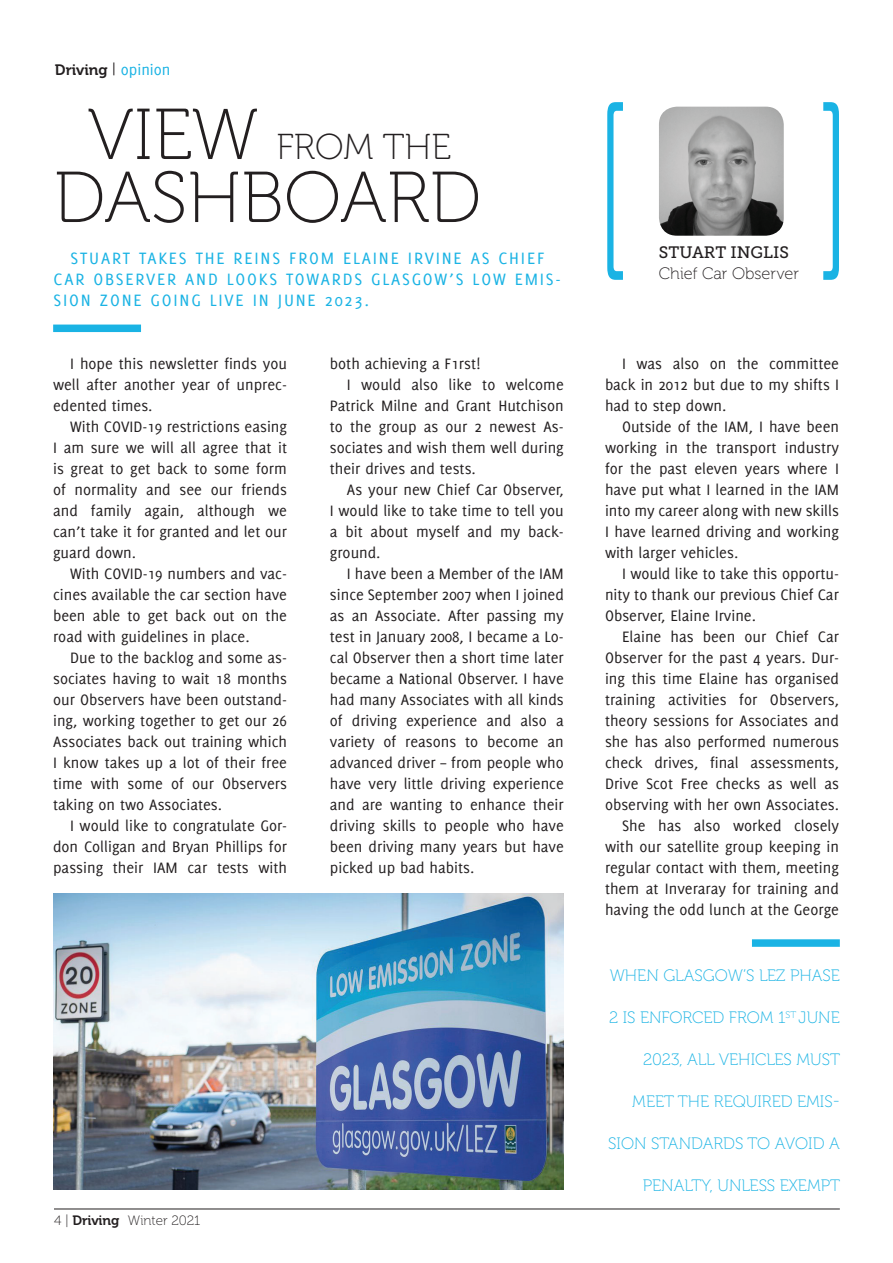
<style>
.page{position:relative;width:893px;height:1263px;background:#fff}
.page>*{position:absolute;margin:0;border:0;box-sizing:border-box;transform-origin:0 0}
.t1{font:72px "Museo 100";color:#231f20}
.t2{font:36px "Museo 100";color:#231f20}
.t3{font:18px "Delicious";letter-spacing:.1em;color:#1ab3e4}
.t4{font:16.5px/21px "Delicious";color:#231f20;text-align:justify}
.t5{font:16.5px "Museo 100";color:#1ab3e4}
.t6{font:16.5px "Museo 100";color:#231f20}
.t7{font:16.5px "Museo Slab 500";color:#231f20}
.t8{font:15px "Museo 700";color:#231f20}
.t9{font:13.5px "Museo 100";color:#231f20}
.s1{font-family:"Delicious";font-size:16.5px}
.s2{font-family:"Delicious";font-size:16.5px;color:#1ab3e4}
.s3{font-size:36px}
.s4{font-family:"Museo 700"}
</style>
<div class="page">
<hr style="left:54px;top:1209px;width:786px;height:1px;background:#231f20">
<img style="left:659px;top:107px;width:125px;height:129px">
<svg style="left:607px;top:102px;width:16px;height:178px"></svg>
<svg style="left:823px;top:102px;width:16px;height:178px"></svg>
<div style="left:53px;top:325px;width:88px;height:7px;background:#1ab3e4"></div>
<img style="left:53px;top:893px;width:511px;height:297px">
<div style="left:752px;top:939px;width:88px;height:8px;background:#1ab3e4"></div>
<p class="t8" style="left:55px;top:61px;width:117px">Driving <span class="s1">|</span> <span class="s2">opinion</span></p>
<h1 class="t1" style="left:88px;top:96px;width:233px">VIEW <span class="s3">FROM</span></h1>
<h2 class="t2" style="left:383px;top:128px;width:24px">THE</h2>
<h1 class="t1" style="left:54px;top:159px;width:429px">DASHBOARD</h1>
<p class="t3" style="left:71px;top:248px;width:42px">Stuart</p>
<p class="t3" style="left:139px;top:248px;width:68px">takes the</p>
<p class="t3" style="left:234px;top:248px;width:10px">reins</p>
<p class="t3" style="left:289px;top:248px;width:12px">from</p>
<p class="t3" style="left:343px;top:248px;width:10px">elaine</p>
<p class="t3" style="left:408px;top:248px;width:37px">irvine</p>
<p class="t3" style="left:471px;top:248px;width:38px">as chief</p>
<p class="t3" style="left:54px;top:269px;width:11px">car</p>
<p class="t3" style="left:93px;top:269px;width:11px">obser</p>
<p class="t3" style="left:146px;top:269px;width:51px">ver and</p>
<p class="t3" style="left:227px;top:269px;width:11px">loo</p>
<p class="t3" style="left:259px;top:269px;width:40px">ks towards</p>
<p class="t3" style="left:371px;top:269px;width:12px">glasgow</p>
<p class="t3" style="left:449px;top:269px;width:35px">’s low</p>
<p class="t3" style="left:515px;top:269px;width:11px">emis</p>
<p class="t3" style="left:556px;top:269px;width:7px">-</p>
<p class="t3" style="left:54px;top:290px;width:10px">sion</p>
<p class="t3" style="left:100px;top:290px;width:12px">zone</p>
<p class="t3" style="left:151px;top:290px;width:11px">going</p>
<p class="t3" style="left:210px;top:290px;width:161px">live in june 2023.</p>
<p class="t4" style="left:53px;top:353px;width:235px;text-indent:17px">I hope this newsletter finds you well after another year of unprec&shy;edented times.</p>
<p class="t4" style="left:53px;top:416px;width:235px;text-indent:17px">With COVID-19 restrictions easing I am sure we will all agree that it is great to get back to some form of normality and see our friends and family again, although we can’t take it for granted and let our guard down.</p>
<p class="t4" style="left:53px;top:563px;width:235px;text-indent:17px">With COVID-19 numbers and vac&shy;cines available the car section have been able to get back out on the road with guidelines in place.</p>
<p class="t4" style="left:53px;top:647px;width:235px;text-indent:17px">Due to the backlog and some as&shy;sociates having to wait 18 months our Observers have been outstand&shy;ing, working together to get our 26<br>Associates back out training which I know takes up a lot of their free time with some of our Observers taking on two Associates.</p>
<p class="t4" style="left:53px;top:815px;width:235px;text-indent:17px">I would like to congratulate Gor&shy;don Colligan and Bryan Phillips for passing their IAM car tests with</p>
<p class="t4" style="left:330px;top:353px;width:152px">both achieving a F1rst!</p>
<p class="t4" style="left:347px;top:374px;width:218px">I would also like to welcome</p>
<p class="t4" style="left:330px;top:395px;width:235px">Patrick Milne and Grant Hutchison</p>
<p class="t4" style="left:330px;top:416px;width:235px">to the group as our 2 newest As-</p>
<p class="t4" style="left:330px;top:437px;width:235px">sociates and wish them well during</p>
<p class="t4" style="left:330px;top:458px;width:147px">their drives and tests.</p>
<p class="t4" style="left:347px;top:479px;width:218px">As your new Chief Car Observer,</p>
<p class="t4" style="left:330px;top:500px;width:235px">I would like to take time to tell you</p>
<p class="t4" style="left:330px;top:521px;width:235px">a bit about myself and my back-</p>
<p class="t4" style="left:330px;top:542px;width:52px">ground.</p>
<p class="t4" style="left:347px;top:563px;width:218px">I have been a Member of the IAM</p>
<p class="t4" style="left:330px;top:584px;width:235px">since September 2007 when I joined</p>
<p class="t4" style="left:330px;top:605px;width:235px">as an Associate. After passing my</p>
<p class="t4" style="left:330px;top:626px;width:235px">test in January 2008, I became a Lo-</p>
<p class="t4" style="left:330px;top:647px;width:235px">cal Observer then a short time later</p>
<p class="t4" style="left:330px;top:668px;width:235px">became a National Observer. I have</p>
<p class="t4" style="left:330px;top:689px;width:235px">had many Associates with all kinds</p>
<p class="t4" style="left:330px;top:710px;width:235px">of driving experience and also a</p>
<p class="t4" style="left:330px;top:731px;width:235px">variety of reasons to become an</p>
<p class="t4" style="left:330px;top:752px;width:235px">advanced driver – from people who</p>
<p class="t4" style="left:330px;top:773px;width:235px">have very little driving experience</p>
<p class="t4" style="left:330px;top:794px;width:235px">and are wanting to enhance their</p>
<p class="t4" style="left:330px;top:815px;width:235px">driving skills to people who have</p>
<p class="t4" style="left:330px;top:836px;width:235px">been driving many years but have</p>
<p class="t4" style="left:330px;top:857px;width:146px">picked up bad habits.</p>
<p class="t9" style="left:54px;top:1213px;width:148px">4 | <span class="s4">Driving</span> WINTER 2021</p>
<p class="t7" style="left:659px;top:243px;width:132px">STUART INGLIS</p>
<p class="t6" style="left:659px;top:264px;width:142px">CHIEF CAR OBSERVER</p>
<p class="t4" style="left:605px;top:353px;width:235px;text-indent:17px">I was also on the committee back in 2012 but due to my shifts I had to step down.</p>
<p class="t4" style="left:605px;top:416px;width:235px;text-indent:17px">Outside of the IAM, I have been working in the transport industry for the past eleven years where I have put what I learned in the IAM into my career along with new skills I have learned driving and working with larger vehicles.</p>
<p class="t4" style="left:605px;top:563px;width:235px;text-indent:17px">I would like to take this opportu&shy;nity to thank our previous Chief Car Observer, Elaine Irvine.</p>
<p class="t4" style="left:605px;top:626px;width:235px;text-align:right">Elaine has been our Chief Car Observer for the past 4 years. Dur&shy;ing this time Elaine has organised training activities for Observers, theory sessions for Associates and she has also performed numerous check drives, final assessments, Drive Scot Free checks as well as observing with her own Associates.<br>She has also worked closely with our satellite group keeping in regular contact with them, meeting them at Inveraray for training and having the odd lunch at the George</p>
<p class="t5" style="left:610px;top:967px;width:14px">WHEN</p>
<p class="t5" style="left:663px;top:967px;width:169px">GLASGOW’S LEZ PHASE</p>
<p class="t5" style="left:609px;top:1009px;width:73px">2 IS ENFORCED</p>
<p class="t5" style="left:729px;top:1009px;width:21px">FROM</p>
<p class="t5" style="left:778px;top:1009px;width:52px">1<sup>ST</sup> JUNE</p>
<p class="t5" style="left:643px;top:1051px;width:87px">2023, ALL VEH</p>
<p class="t5" style="left:751px;top:1051px;width:81px">ICLES MUST</p>
<p class="t5" style="left:632px;top:1093px;width:12px">MEET</p>
<p class="t5" style="left:678px;top:1093px;width:12px">THE</p>
<p class="t5" style="left:714px;top:1093px;width:59px">REQUIRED</p>
<p class="t5" style="left:797px;top:1093px;width:44px">EMIS-</p>
<p class="t5" style="left:608px;top:1135px;width:116px">SION STANDARDS</p>
<p class="t5" style="left:747px;top:1135px;width:94px">TO AVOID A</p>
<p class="t5" style="left:643px;top:1177px;width:116px">PENALTY, UN LESS</p>
<p class="t5" style="left:780px;top:1177px;width:57px">EXEMPT</p>
</div>
